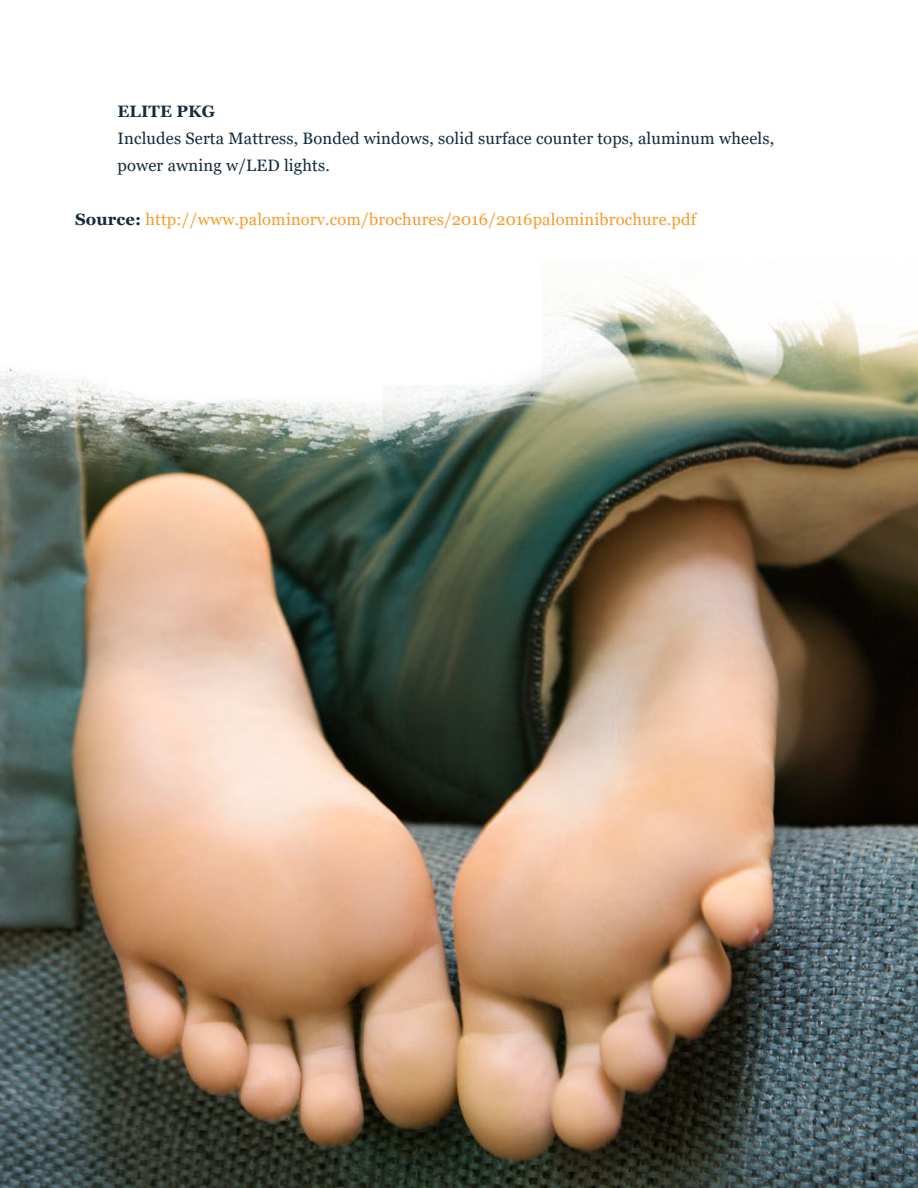
<style>
.page{position:relative;width:918px;height:1188px;background:#fff}
.page>*{position:absolute;margin:0;border:0;box-sizing:border-box;transform-origin:0 0}
.t1{font:16.5px/27px "Georgia";letter-spacing:.01em;color:#142a3e}
.t2{font:16.5px "Georgia";letter-spacing:.01em;color:#f99b2a}
.t3{font:700 16.5px "Georgia";letter-spacing:.01em;color:#142a3e}
.s1{font-weight:700;color:#142a3e}
</style>
<div class="page">
<img style="left:0;top:276px;width:918px;height:912px">
<p class="t3" style="left:118px;top:101px;width:99px">ELITE PKG</p>
<p class="t1" style="left:118px;top:126px;width:658px">Includes Serta Mattress, Bonded windows, solid surface counter tops, aluminum wheels, power awning w/LED lights.</p>
<p class="t2" style="left:75px;top:210px;width:623px"><span class="s1">Source:</span> http://www.palominorv.com/brochures/2016/2016palominibrochure.pdf</p>
</div>
